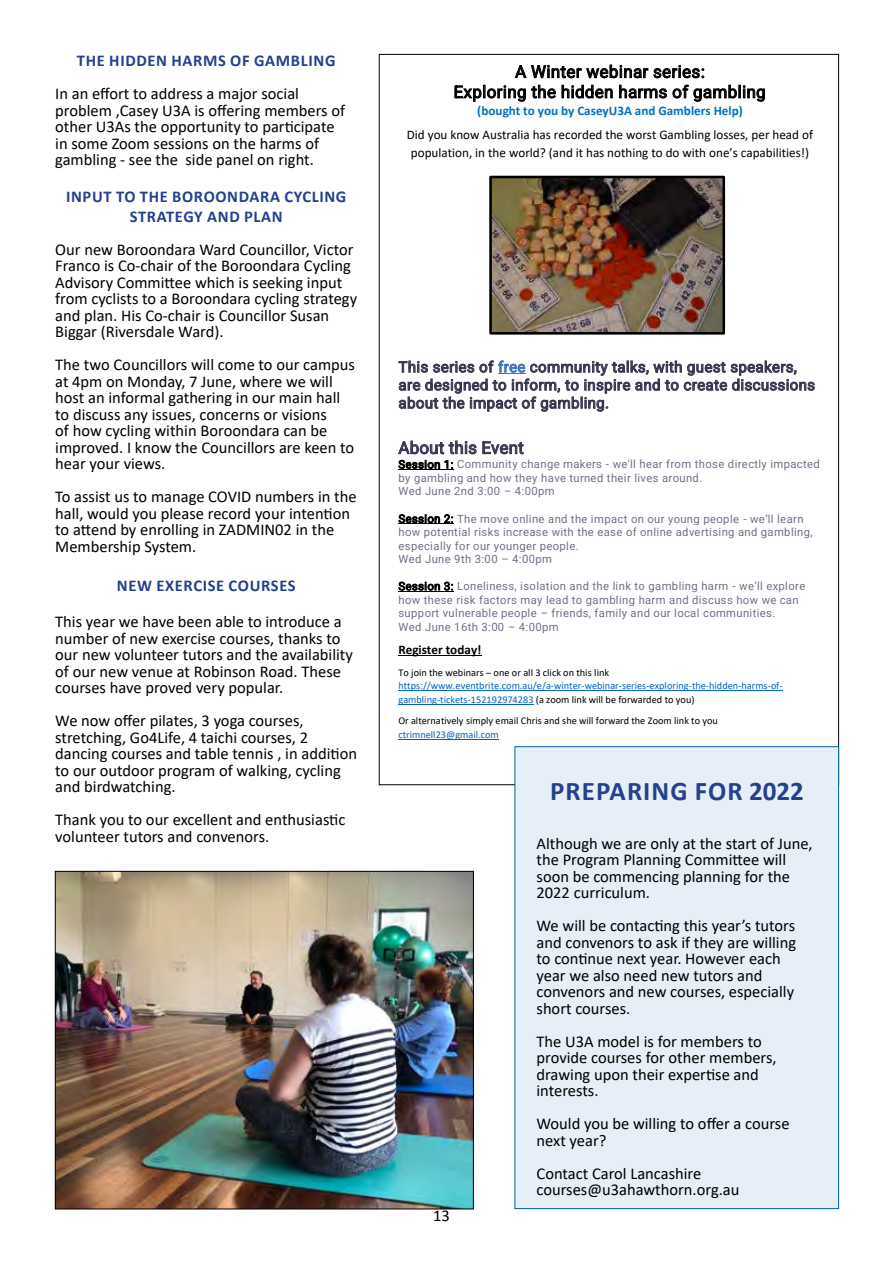
<style>
.page{position:relative;width:893px;height:1263px;background:#fff}
.page>*{position:absolute;margin:0;border:0;box-sizing:border-box;transform-origin:0 0}
.t1{font:700 27px "Calibri";letter-spacing:.04em;color:#25408f}
.t2{font:16.8px/20.2px "Roboto";letter-spacing:.025em;color:#000;text-align:center}
.t3{font:16.8px "Roboto";letter-spacing:.015em;color:#39364f}
.t4{font:16.5px/16.5px "Calibri";color:#000}
.t5{font:700 16.5px/19.8px "Calibri";letter-spacing:.04em;color:#25408f;text-align:center}
.t6{font:15px/18px "Roboto";letter-spacing:.025em;color:#39364f}
.t7{font:13.2px/17.2px "Calibri";color:#000;text-align:center}
.t8{font:700 13.2px "Calibri";color:#0070c0}
.t9{font:700 13.2px "Calibri";letter-spacing:-.005em;color:#000}
.t10{font:11.25px/13.5px "Roboto";letter-spacing:.035em;color:#6f7287}
.t11{font:10.35px/13.6px "Calibri";color:#0563c1}
.t12{font:10.35px "Calibri";color:#000}
.s1{color:#4472c4}
.s2{color:#000}
</style>
<div class="page">
<svg style="left:498px;top:373px;width:28px;height:1px"></svg>
<hr style="left:398px;top:469px;width:56px;height:1px;background:#000">
<hr style="left:398px;top:523px;width:56px;height:1px;background:#000">
<hr style="left:398px;top:591px;width:56px;height:1px;background:#000">
<hr style="left:398px;top:655px;width:84px;height:1px;background:#000">
<hr style="left:398px;top:690px;width:385px;height:1px;background:#0563c1">
<hr style="left:398px;top:704px;width:136px;height:1px;background:#0563c1">
<hr style="left:398px;top:739px;width:101px;height:1px;background:#0563c1">
<img style="left:493px;top:180px;width:228px;height:151px">
<div style="left:489px;top:176px;width:236px;height:159px;border:3px solid #000"></div>
<div style="left:515px;top:747px;width:324px;height:461px;background:#e6eff7"></div>
<div style="left:514px;top:746px;width:325px;height:463px;border:1px solid #005fab"></div>
<img style="left:57px;top:873px;width:415px;height:334px">
<div style="left:55px;top:871px;width:419px;height:338px;border:1px solid #000"></div>
<p class="t5" style="left:77px;top:51px;width:260px">THE HIDDEN HARMS OF GAMBLING</p>
<p class="t4" style="left:55px;top:85px;width:291px">In an effort to address a major social problem ,Casey U3A is offering members of other U3As the opportunity to participate in some Zoom sessions on the harms of gambling - see the side panel on right.</p>
<p class="t5" style="left:66px;top:186px;width:282px">INPUT TO THE BOROONDARA CYCLING<br>STRATEGY AND PLAN</p>
<p class="t4" style="left:55px;top:240px;width:303px">Our new Boroondara Ward Councillor, Victor Franco is Co-chair of the Boroondara Cycling Advisory Committee which is seeking input from cyclists to a Boroondara cycling strategy and plan. His Co-chair is Councillor Susan Biggar (Riversdale Ward).</p>
<p class="t4" style="left:55px;top:356px;width:301px">The two Councillors will come to our campus at 4pm on Monday, 7 June, where we will host an informal gathering in our main hall to discuss any issues, concerns or visions<br>of how cycling within Boroondara can be improved. I know the Councillors are keen to hear your views.</p>
<p class="t4" style="left:55px;top:488px;width:303px">To assist us to manage COVID numbers in the hall, would you please record your intention to attend by enrolling in ZADMIN02 in the Membership System.</p>
<p class="t5" style="left:117px;top:575px;width:180px">NEW EXERCISE COURSES</p>
<p class="t4" style="left:55px;top:613px;width:299px">This year we have been able to introduce a number of new exercise courses, thanks to our new volunteer tutors and the availability of our new venue at Robinson Road. These courses have proved very popular.</p>
<p class="t4" style="left:55px;top:712px;width:303px">We now offer pilates, 3 yoga courses, stretching, Go4Life, 4 taichi courses, 2 dancing courses and table tennis , in addition to our outdoor program of walking, cycling and birdwatching.</p>
<p class="t4" style="left:55px;top:811px;width:292px">Thank you to our excellent and enthusiastic volunteer tutors and convenors.</p>
<p class="t2" style="left:454px;top:61px;width:313px">A Winter webinar series:<br>Exploring the hidden harms of gambling</p>
<p class="t8" style="left:477px;top:101px;width:267px">(bought to you by CaseyU3A and Gamblers Help)</p>
<p class="t7" style="left:407px;top:126px;width:408px">Did you know Australia has recorded the worst Gambling losses, per head of population, in the world? (and it has nothing to do with one’s capabilities!)</p>
<p class="t6" style="left:398px;top:357px;width:418px">This series of <span class="s1">free</span> community talks, with guest speakers, are designed to inform, to inspire and to create discussions about the impact of gambling.</p>
<p class="t3" style="left:398px;top:436px;width:127px">About this Event</p>
<p class="t10" style="left:398px;top:457px;width:423px"><span class="s2">Session 1:</span> Community change makers - we'll hear from those directly impacted by gambling and how they have turned their lives around.<br>Wed June 2nd 3:00 – 4:00pm</p>
<p class="t10" style="left:398px;top:511px;width:416px"><span class="s2">Session 2:</span> The move online and the impact on our young people - we’ll learn how potential risks increase with the ease of online advertising and gambling, especially for our younger people.<br>Wed June 9th 3:00 – 4:00pm</p>
<p class="t10" style="left:398px;top:579px;width:408px"><span class="s2">Session 3:</span> Loneliness, isolation and the link to gambling harm - we’ll explore how these risk factors may lead to gambling harm and discuss how we can support vulnerable people – friends, family and our local communities.<br>Wed June 16th 3:00 – 4:00pm</p>
<p class="t9" style="left:398px;top:640px;width:85px">Register today!</p>
<p class="t12" style="left:398px;top:665px;width:212px">To join the webinars – one or all 3 click on this link</p>
<p class="t11" style="left:398px;top:679px;width:386px">https://www.eventbrite.com.au/e/a-winter-webinar-series-exploring-the-hidden-harms-of&shy;gambling-tickets-152192974283 <span class="s2">(a zoom link will be forwarded to you)</span></p>
<p class="t12" style="left:398px;top:713px;width:321px">Or alternatively simply email Chris and she will forward the Zoom link to you</p>
<p class="t11" style="left:398px;top:727px;width:102px">ctrimnell23@gmail.com</p>
<p class="t4" style="left:433px;top:1206px;width:18px">13</p>
<h1 class="t1" style="left:550px;top:772px;width:255px">PREPARING FOR 2022</h1>
<p class="t4" style="left:536px;top:834px;width:278px">Although we are only at the start of June, the Program Planning Committee will soon be commencing planning for the<br>2022 curriculum.</p>
<p class="t4" style="left:536px;top:917px;width:261px">We will be contacting this year’s tutors and convenors to ask if they are willing to continue next year. However each year we also need new tutors and convenors and new courses, especially short courses.</p>
<p class="t4" style="left:536px;top:1032px;width:242px">The U3A model is for members to provide courses for other members, drawing upon their expertise and interests.</p>
<p class="t4" style="left:536px;top:1115px;width:255px">Would you be willing to offer a course next year?</p>
<p class="t4" style="left:536px;top:1164px;width:204px">Contact Carol Lancashire courses@u3ahawthorn.org.au</p>
</div>
